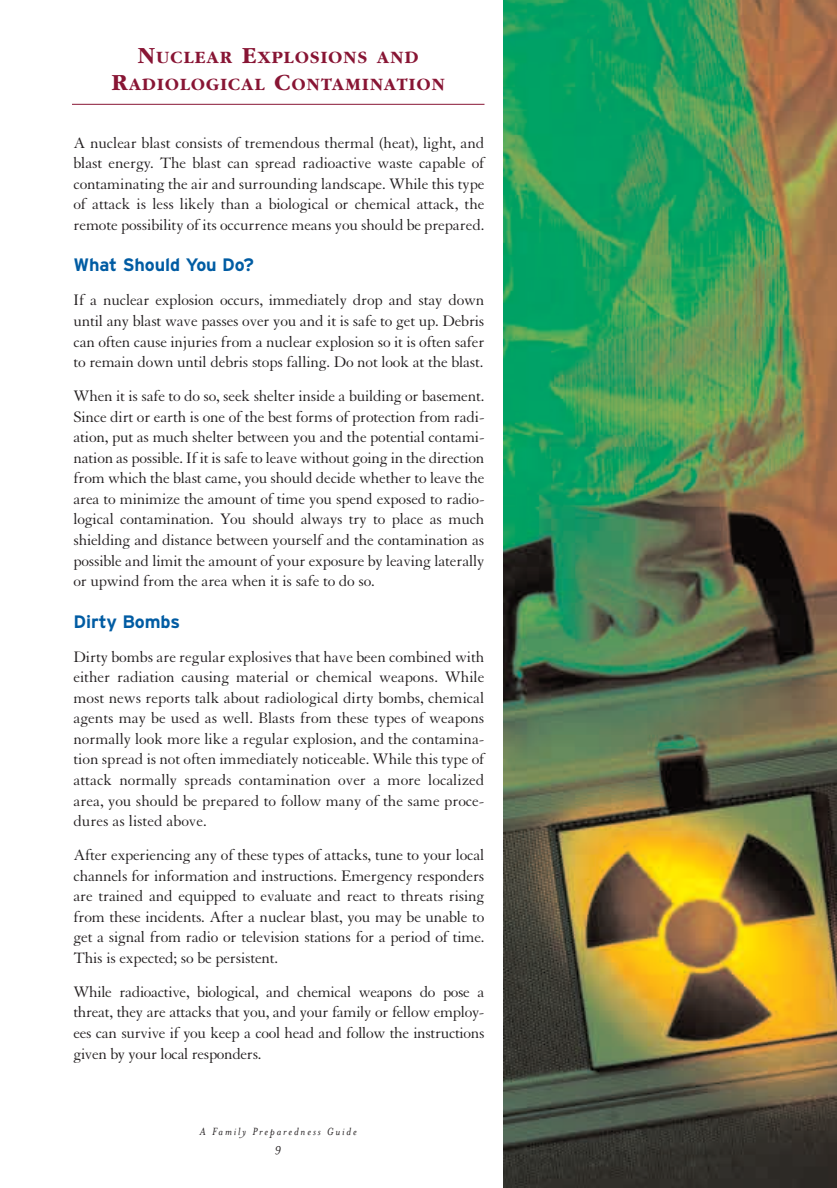
<style>
.page{position:relative;width:837px;height:1188px;background:#fff}
.page>*{position:absolute;margin:0;border:0;box-sizing:border-box;transform-origin:0 0}
.t1{font:700 18px/27px "Garamond";letter-spacing:.075em;color:#881534;text-align:center}
.t2{font:700 18px "Interstate";letter-spacing:-.005em;color:#015ca3}
.t3{font:16.5px/20.5px "Granjon";letter-spacing:-.015em;color:#231f20;text-align:justify}
.t4{font:italic 13.5px "Mrs Eaves";color:#231f20}
.t5{font:italic 12px "Mrs Eaves";letter-spacing:.16em;color:#231f20}
.s1{font-size:24px}
</style>
<div class="page">
<hr style="left:72px;top:104px;width:412px;height:1px;background:#881534">
<img style="left:504px;top:0;width:333px;height:1188px">
<p class="t1" style="left:112px;top:46px;width:334px"><span class="s1">N</span>UCLEAR <span class="s1">E</span>XPLOSIONS AND<br><span class="s1">R</span>ADIOLOGICAL <span class="s1">C</span>ONTAMINATION</p>
<p class="t3" style="left:73px;top:134px;width:413px">A nuclear blast consists of tremendous thermal (heat), light, and blast energy. The blast can spread radioactive waste capable of contaminating the air and surrounding landscape. While this type of attack is less likely than a biological or chemical attack, the remote possibility of its occurrence means you should be prepared.</p>
<p class="t2" style="left:73px;top:258px;width:182px">What Should You Do?</p>
<p class="t3" style="left:73px;top:292px;width:412px">If a nuclear explosion occurs, immediately drop and stay down until any blast wave passes over you and it is safe to get up. Debris can often cause injuries from a nuclear explosion so it is often safer to remain down until debris stops falling. Do not look at the blast.</p>
<p class="t3" style="left:73px;top:387px;width:413px">When it is safe to do so, seek shelter inside a building or basement.<br>Since dirt or earth is one of the best forms of protection from radi&shy;ation, put as much shelter between you and the potential contami&shy;nation as possible. If it is safe to leave without going in the direction from which the blast came, you should decide whether to leave the area to minimize the amount of time you spend exposed to radio&shy;logical contamination. You should always try to place as much shielding and distance between yourself and the contamination as possible and limit the amount of your exposure by leaving laterally or upwind from the area when it is safe to do so.</p>
<p class="t2" style="left:73px;top:615px;width:108px">Dirty Bombs</p>
<p class="t3" style="left:73px;top:648px;width:412px">Dirty bombs are regular explosives that have been combined with either radiation causing material or chemical weapons. While most news reports talk about radiological dirty bombs, chemical agents may be used as well. Blasts from these types of weapons normally look more like a regular explosion, and the contamina&shy;tion spread is not often immediately noticeable. While this type of attack normally spreads contamination over a more localized area, you should be prepared to follow many of the same proce&shy;dures as listed above.</p>
<p class="t3" style="left:73px;top:846px;width:413px">After experiencing any of these types of attacks, tune to your local channels for information and instructions. Emergency responders are trained and equipped to evaluate and react to threats rising from these incidents. After a nuclear blast, you may be unable to get a signal from radio or television stations for a period of time.<br>This is expected; so be persistent.</p>
<p class="t3" style="left:73px;top:983px;width:413px">While radioactive, biological, and chemical weapons do pose a threat, they are attacks that you, and your family or fellow employ&shy;ees can survive if you keep a cool head and follow the instructions given by your local responders.</p>
<p class="t5" style="left:200px;top:1124px;width:159px">A Family Preparedness Guide</p>
<p class="t4" style="left:275px;top:1139px;width:8px">9</p>
</div>
